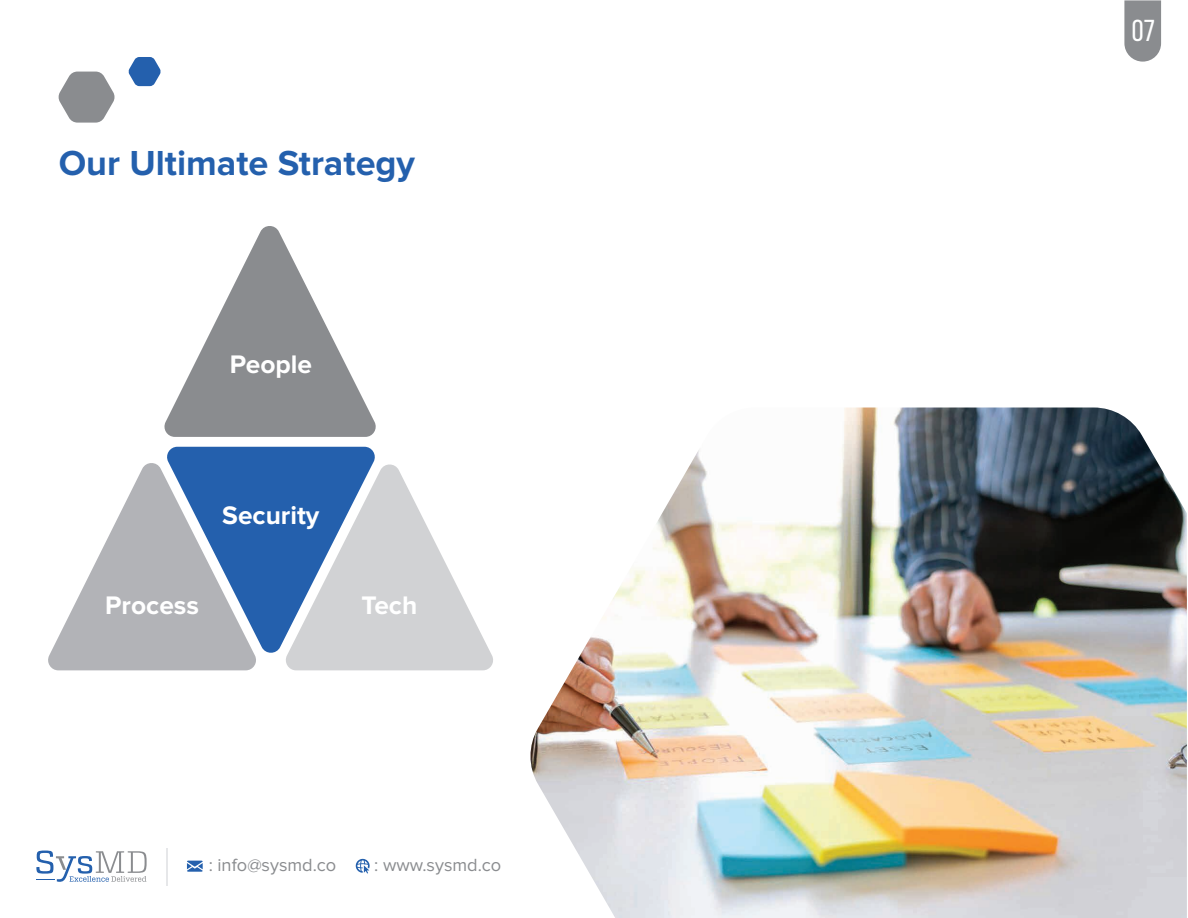
<style>
.page{position:relative;width:1188px;height:918px;background:#fff}
.page>*{position:absolute;margin:0;border:0;box-sizing:border-box;transform-origin:0 0}
.t1{font:700 36px "Proxima Nova";color:#2460ad}
.t2{font:30.3px "Bebas Neue";color:#fff}
.t3{font:700 26.25px "Proxima Nova";color:#fff}
.t4{font:18.3px "Proxima Nova";color:#8a8c8f}
</style>
<div class="page">
<svg style="left:58px;top:72px;width:57px;height:51px"></svg>
<svg style="left:128px;top:57px;width:33px;height:29px"></svg>
<svg style="left:1124px;top:0;width:37px;height:62px;background:#949598"></svg>
<svg style="left:36px;top:851px;width:111px;height:31px"></svg>
<svg style="left:356px;top:859px;width:14px;height:15px"></svg>
<svg style="left:187px;top:861px;width:16px;height:11px"></svg>
<hr style="left:166px;top:848px;width:2px;height:38px;background:#e6e7e9">
<img style="left:530px;top:408px;width:657px;height:510px">
<svg style="left:286px;top:464px;width:207px;height:206px;fill:#d1d2d4"></svg>
<svg style="left:167px;top:447px;width:210px;height:208px;background:#6c90c0"></svg>
<svg style="left:48px;top:461px;width:210px;height:209px;fill:#b2b3b7"></svg>
<svg style="left:164px;top:226px;width:212px;height:211px;fill:#8a8c8f"></svg>
<h1 class="t1" style="left:59px;top:146px;width:358px">Our Ultimate Strategy</h1>
<h3 class="t3" style="left:230px;top:352px;width:84px">People</h3>
<h3 class="t3" style="left:222px;top:504px;width:99px">Security</h3>
<h3 class="t3" style="left:105px;top:593px;width:95px">Process</h3>
<h3 class="t3" style="left:362px;top:593px;width:57px">Tech</h3>
<p class="t4" style="left:209px;top:856px;width:129px">: info@sysmd.co</p>
<p class="t4" style="left:374px;top:856px;width:129px">: www.sysmd.co</p>
<h2 class="t2" style="left:1132px;top:14px;width:25px">07</h2>
</div>
